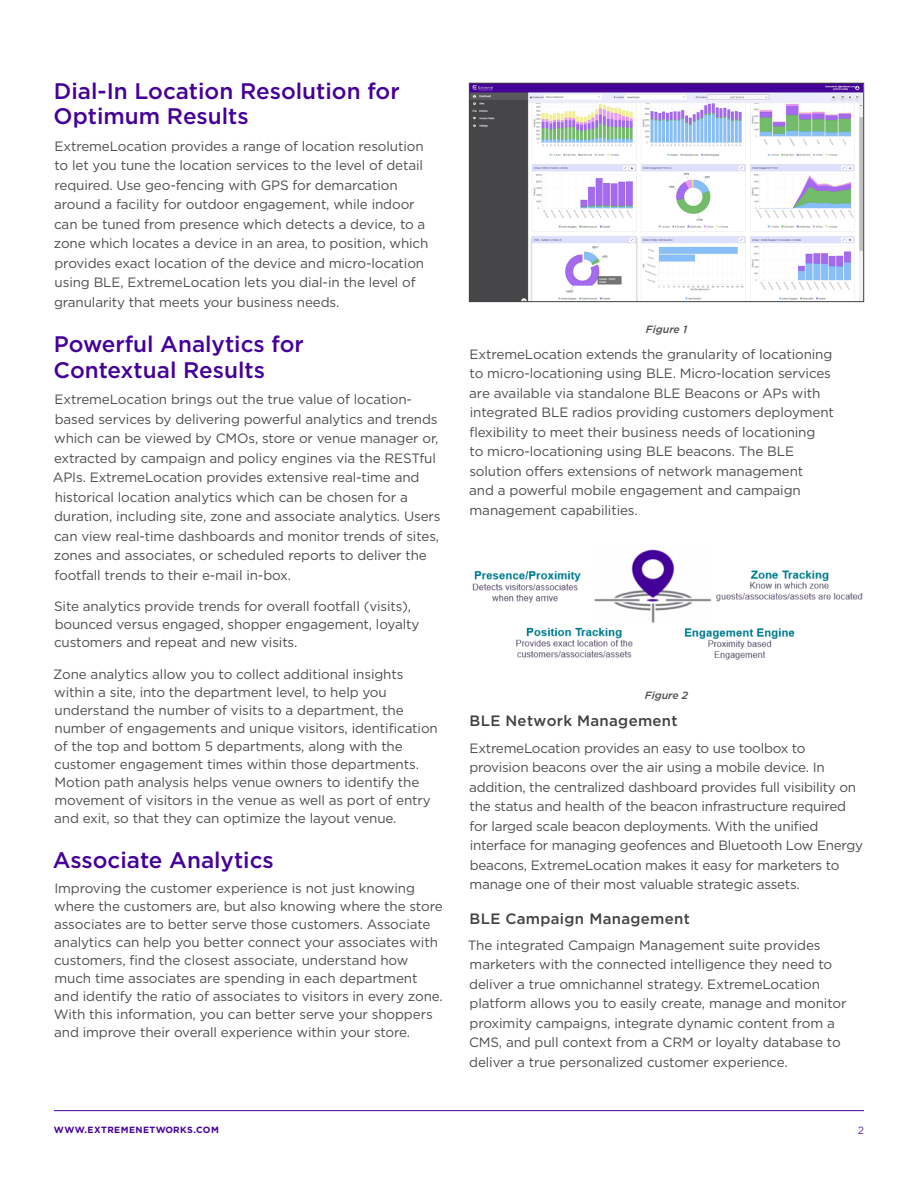
<style>
.page{position:relative;width:918px;height:1188px;background:#fff}
.page>*{position:absolute;margin:0;border:0;box-sizing:border-box;transform-origin:0 0}
.t1{font:500 22.5px/25.5px "Gotham";color:#409}
.t2{font:500 15px "Gotham";letter-spacing:.02em;color:#414042}
.t3{font:13.5px/19.5px "Gotham";letter-spacing:-.01em;color:#4d4d4f}
.t4{font:italic 500 10.5px "Gotham";color:#4d4d4f}
.t5{font:10.5px "Gotham";color:#6026a8}
.t6{font:700 9px "Gotham";letter-spacing:.05em;color:#409}
</style>
<div class="page">
<hr style="left:54px;top:1110px;width:810px;height:1px;background:#409">
<img style="left:471px;top:85px;width:391px;height:215px">
<div style="left:469px;top:83px;width:395px;height:219px;border:1px solid #414042"></div>
<img style="left:472px;top:549px;width:391px;height:111px">
<h1 class="t1" style="left:54px;top:78px;width:348px">Dial-In Location Resolution for<br>Optimum Results</h1>
<p class="t3" style="left:54px;top:136px;width:376px">ExtremeLocation provides a range of location resolution to let you tune the location services to the level of detail required. Use geo-fencing with GPS for demarcation around a facility for outdoor engagement, while indoor can be tuned from presence which detects a device, to a zone which locates a device in an area, to position, which provides exact location of the device and micro-location using BLE, ExtremeLocation lets you dial-in the level of granularity that meets your business needs.</p>
<h1 class="t1" style="left:54px;top:332px;width:252px">Powerful Analytics for<br>Contextual Results</h1>
<p class="t3" style="left:53px;top:389px;width:389px">ExtremeLocation brings out the true value of location&shy;based services by delivering powerful analytics and trends which can be viewed by CMOs, store or venue manager or, extracted by campaign and policy engines via the RESTful APIs. ExtremeLocation provides extensive real-time and historical location analytics which can be chosen for a duration, including site, zone and associate analytics. Users can view real-time dashboards and monitor trends of sites, zones and associates, or scheduled reports to deliver the footfall trends to their e-mail in-box.</p>
<p class="t3" style="left:54px;top:597px;width:367px;line-height:18px">Site analytics provide trends for overall footfall (visits), bounced versus engaged, shopper engagement, loyalty customers and repeat and new visits.</p>
<p class="t3" style="left:53px;top:665px;width:386px;line-height:18px">Zone analytics allow you to collect additional insights within a site, into the department level, to help you understand the number of visits to a department, the number of engagements and unique visitors, identification of the top and bottom 5 departments, along with the customer engagement times within those departments.<br>Motion path analysis helps venue owners to identify the movement of visitors in the venue as well as port of entry and exit, so that they can optimize the layout venue.</p>
<h1 class="t1" style="left:53px;top:848px;width:223px">Associate Analytics</h1>
<p class="t3" style="left:54px;top:879px;width:391px;line-height:18px">Improving the customer experience is not just knowing where the customers are, but also knowing where the store associates are to better serve those customers. Associate analytics can help you better connect your associates with customers, find the closest associate, understand how much time associates are spending in each department and identify the ratio of associates to visitors in every zone.<br>With this information, you can better serve your shoppers and improve their overall experience within your store.</p>
<p class="t4" style="left:646px;top:322px;width:43px">Figure 1</p>
<p class="t3" style="left:469px;top:344px;width:366px">ExtremeLocation extends the granularity of locationing to micro-locationing using BLE. Micro-location services are available via standalone BLE Beacons or APs with integrated BLE radios providing customers deployment flexibility to meet their business needs of locationing<br>to micro-locationing using BLE beacons. The BLE solution offers extensions of network management<br>and a powerful mobile engagement and campaign management capabilities.</p>
<p class="t4" style="left:645px;top:688px;width:45px">Figure 2</p>
<p class="t2" style="left:470px;top:711px;width:210px">BLE Network Management</p>
<p class="t3" style="left:469px;top:738px;width:395px">ExtremeLocation provides an easy to use toolbox to provision beacons over the air using a mobile device. In addition, the centralized dashboard provides full visibility on the status and health of the beacon infrastructure required for larged scale beacon deployments. With the unified interface for managing geofences and Bluetooth Low Energy beacons, ExtremeLocation makes it easy for marketers to manage one of their most valuable strategic assets.</p>
<p class="t2" style="left:470px;top:908px;width:222px">BLE Campaign Management</p>
<p class="t3" style="left:468px;top:935px;width:380px">The integrated Campaign Management suite provides marketers with the connected intelligence they need to deliver a true omnichannel strategy. ExtremeLocation platform allows you to easily create, manage and monitor proximity campaigns, integrate dynamic content from a CMS, and pull context from a CRM or loyalty database to deliver a true personalized customer experience.</p>
<p class="t6" style="left:54px;top:1124px;width:166px">WWW.EXTREMENETWORKS.COM</p>
<p class="t5" style="left:858px;top:1124px;width:8px">2</p>
</div>
